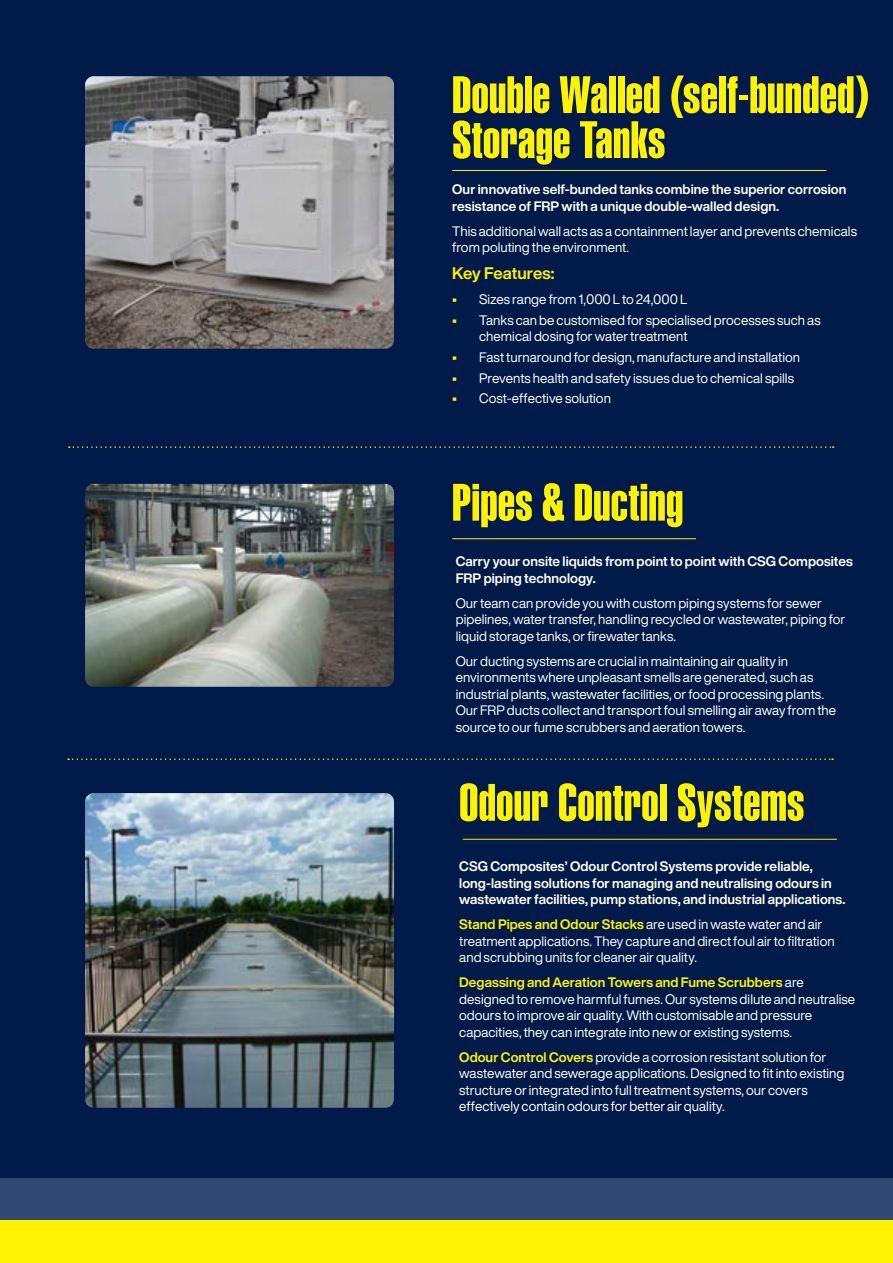
<style>
.page{position:relative;width:893px;height:1263px;background:#001b49}
.page>*{position:absolute;margin:0;border:0;box-sizing:border-box;transform-origin:0 0}
.t1{font:51.6px/45px "Helvetica LT Pro X Compressed";letter-spacing:.005em;color:#fff203}
.t2{font:700 16.5px "Helvetica Now Display";letter-spacing:-.005em;color:#fff203}
.t3{font:13.5px/16.5px "Helvetica Now Display";color:#fff}
.t4{font:700 13.5px/16.5px "Helvetica Now Display";letter-spacing:.005em;color:#fff}
.s1{font-weight:700;color:#fff203}
</style>
<div class="page">
<div style="left:0;top:1178px;width:893px;height:42px;background:#2f4973"></div>
<div style="left:0;top:1220px;width:893px;height:43px;background:#fff203"></div>
<img style="left:85px;top:484px;width:309px;height:203px">
<hr style="left:452px;top:538px;width:244px;height:1px;background:#fff203">
<img style="left:85px;top:76px;width:309px;height:273px">
<hr style="left:452px;top:170px;width:374px;height:1px;background:#fff203">
<svg style="left:69px;top:446px;width:765px;height:2px"></svg>
<svg style="left:68px;top:758px;width:765px;height:2px"></svg>
<hr style="left:463px;top:839px;width:374px;height:1px;background:#fff203">
<img style="left:85px;top:793px;width:309px;height:315px">
<h1 class="t1" style="left:452px;top:72px;width:419px">Double Walled (self-bunded)<br>Storage Tanks</h1>
<p class="t4" style="left:452px;top:181px;width:396px">Our innovative self-bunded tanks combine the superior corrosion resistance of FRP with a unique double-walled design.</p>
<p class="t3" style="left:452px;top:223px;width:406px">This additional wall acts as a containment layer and prevents chemicals from poluting the environment.</p>
<p class="t2" style="left:452px;top:262px;width:104px">Key Features:</p>
<p class="t3" style="left:452px;top:291px;width:237px"><span class="s1">•</span> Sizes range from 1,000 L to 24,000 L</p>
<p class="t3" style="left:479px;top:312px;width:343px;text-indent:-27px"><span class="s1">•</span> Tanks can be customised for specialised processes such as chemical dosing for water treatment</p>
<p class="t3" style="left:452px;top:349px;width:349px"><span class="s1">•</span> Fast turnaround for design, manufacture and installation</p>
<p class="t3" style="left:452px;top:370px;width:343px"><span class="s1">•</span> Prevents health and safety issues due to chemical spills</p>
<p class="t3" style="left:452px;top:390px;width:160px"><span class="s1">•</span> Cost-effective solution</p>
<h1 class="t1" style="left:452px;top:480px;width:233px">Pipes &amp; Ducting</h1>
<p class="t4" style="left:456px;top:553px;width:399px">Carry your onsite liquids from point to point with CSG Composites<br>FRP piping technology.</p>
<p class="t3" style="left:456px;top:595px;width:391px">Our team can provide you with custom piping systems for sewer pipelines, water transfer, handling recycled or wastewater, piping for liquid storage tanks, or firewater tanks.</p>
<p class="t3" style="left:456px;top:653px;width:382px">Our ducting systems are crucial in maintaining air quality in environments where unpleasant smells are generated, such as industrial plants, wastewater facilities, or food processing plants.<br>Our FRP ducts collect and transport foul smelling air away from the source to our fume scrubbers and aeration towers.</p>
<h1 class="t1" style="left:459px;top:780px;width:346px">Odour Control Systems</h1>
<p class="t4" style="left:459px;top:858px;width:388px">CSG Composites’ Odour Control Systems provide reliable, long-lasting solutions for managing and neutralising odours in wastewater facilities, pump stations, and industrial applications.</p>
<p class="t3" style="left:459px;top:916px;width:377px"><span class="s1">Stand Pipes and Odour Stacks</span> are used in waste water and air treatment applications. They capture and direct foul air to filtration and scrubbing units for cleaner air quality.</p>
<p class="t3" style="left:459px;top:974px;width:398px"><span class="s1">Degassing and Aeration Towers and Fume Scrubbers</span> are designed to remove harmful fumes. Our systems dilute and neutralise odours to improve air quality. With customisable and pressure capacities, they can integrate into new or existing systems.</p>
<p class="t3" style="left:459px;top:1049px;width:387px"><span class="s1">Odour Control Covers</span> provide a corrosion resistant solution for wastewater and sewerage applications. Designed to fit into existing structure or integrated into full treatment systems, our covers effectively contain odours for better air quality.</p>
</div>
